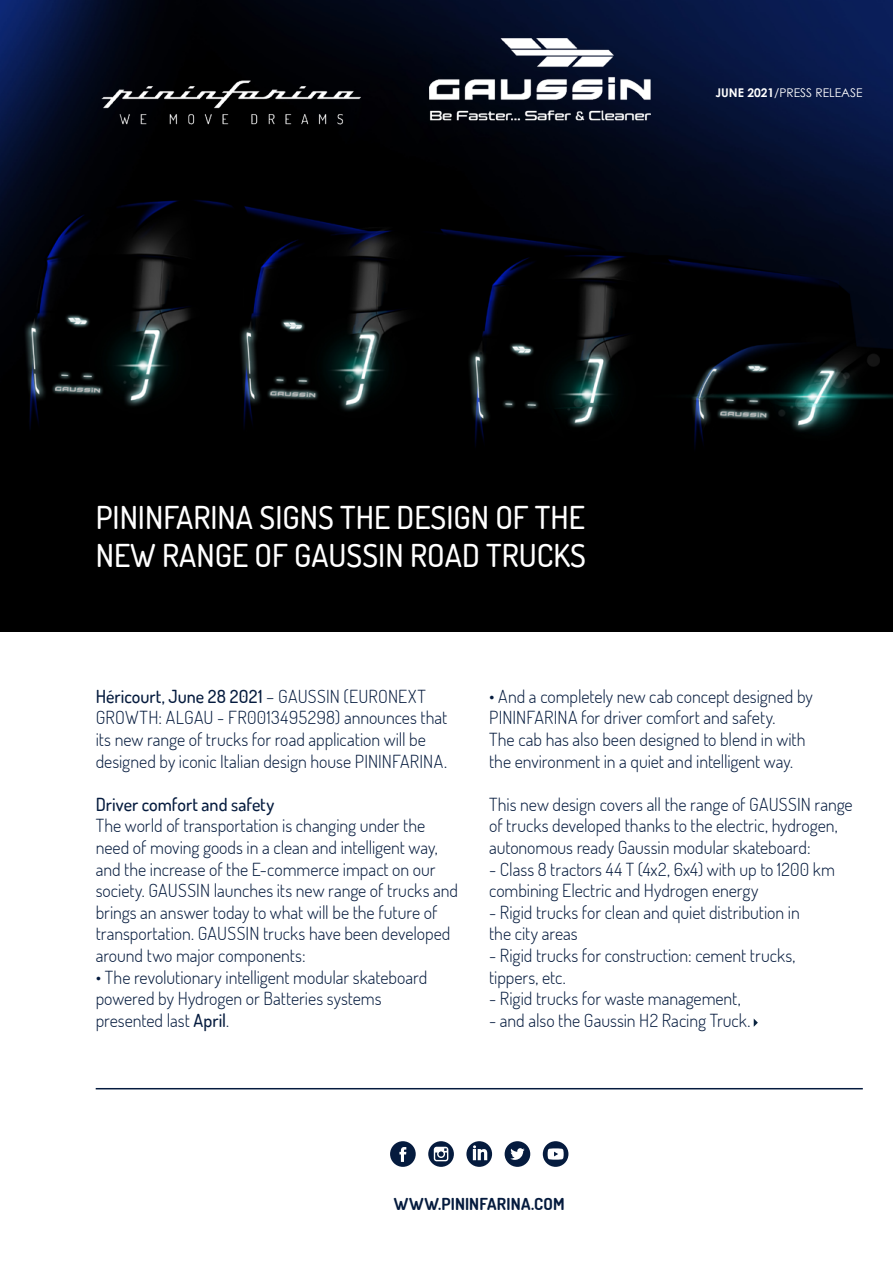
<style>
.page{position:relative;width:893px;height:1263px;background:#fff}
.page>*{position:absolute;margin:0;border:0;box-sizing:border-box;transform-origin:0 0}
.t1{font:500 31.5px/37.8px "Terminal Dosis";color:#fff}
.t2{font:300 18px/21.6px "Terminal Dosis";letter-spacing:-.005em;color:#051b3e}
.t3{font:500 18px "Terminal Dosis";color:#051b3e}
.t4{font:700 16.5px "Terminal Dosis";letter-spacing:.01em;color:#051b3e}
.t5{font:12px "Century Gothic";color:#fff}
.s1{font-weight:700}
.s2{font-weight:500}
</style>
<div class="page">
<div style="left:0;top:480px;width:893px;height:151px;background:#000"></div>
<img style="left:0;top:0;width:893px;height:480px">
<svg style="left:754px;top:1019px;width:4px;height:8px"></svg>
<img style="left:430px;top:38px;width:221px;height:85px">
<hr style="left:96px;top:1088px;width:767px;height:1px;background:#051b3e">
<svg style="left:390px;top:1141px;width:26px;height:26px"></svg>
<svg style="left:428px;top:1141px;width:26px;height:26px"></svg>
<svg style="left:466px;top:1141px;width:26px;height:26px"></svg>
<svg style="left:505px;top:1141px;width:25px;height:26px"></svg>
<svg style="left:543px;top:1141px;width:25px;height:26px"></svg>
<img style="left:98px;top:70px;width:267px;height:60px">
<p class="t5" style="left:715px;top:85px;width:149px"><span class="s1">JUNE 2021</span>/PRESS RELEASE</p>
<h1 class="t1" style="left:96px;top:498px;width:492px">PININFARINA SIGNS THE DESIGN OF THE<br>NEW RANGE OF GAUSSIN ROAD TRUCKS</h1>
<p class="t2" style="left:96px;top:685px;width:353px"><span class="s2">Héricourt, June 28 2021</span> – GAUSSIN (EURONEXT GROWTH: ALGAU - FR0013495298) announces that its new range of trucks for road application will be designed by iconic Italian design house PININFARINA.</p>
<p class="t3" style="left:96px;top:792px;width:180px">Driver comfort and safety</p>
<p class="t2" style="left:96px;top:814px;width:364px">The world of transportation is changing under the need of moving goods in a clean and intelligent way, and the increase of the E-commerce impact on our society. GAUSSIN launches its new range of trucks and brings an answer today to what will be the future of transportation. GAUSSIN trucks have been developed around two major components:</p>
<p class="t2" style="left:96px;top:966px;width:333px">• The revolutionary intelligent modular skateboard powered by Hydrogen or Batteries systems presented last <span class="s2">April</span>.</p>
<p class="t2" style="left:489px;top:685px;width:325px">• And a completely new cab concept designed by PININFARINA for driver comfort and safety.<br>The cab has also been designed to blend in with the environment in a quiet and intelligent way.</p>
<p class="t2" style="left:489px;top:793px;width:365px">This new design covers all the range of GAUSSIN range of trucks developed thanks to the electric, hydrogen, autonomous ready Gaussin modular skateboard:</p>
<p class="t2" style="left:489px;top:858px;width:347px">- Class 8 tractors 44 T (4x2, 6x4) with up to 1200 km combining Electric and Hydrogen energy</p>
<p class="t2" style="left:489px;top:901px;width:312px">- Rigid trucks for clean and quiet distribution in the city areas</p>
<p class="t2" style="left:489px;top:944px;width:308px">- Rigid trucks for construction: cement trucks, tippers, etc.</p>
<p class="t2" style="left:489px;top:987px;width:253px">- Rigid trucks for waste management,</p>
<p class="t2" style="left:489px;top:1009px;width:263px">- and also the Gaussin H2 Racing Truck.</p>
<p class="t4" style="left:394px;top:1193px;width:172px">WWW.PININFARINA.COM</p>
</div>
